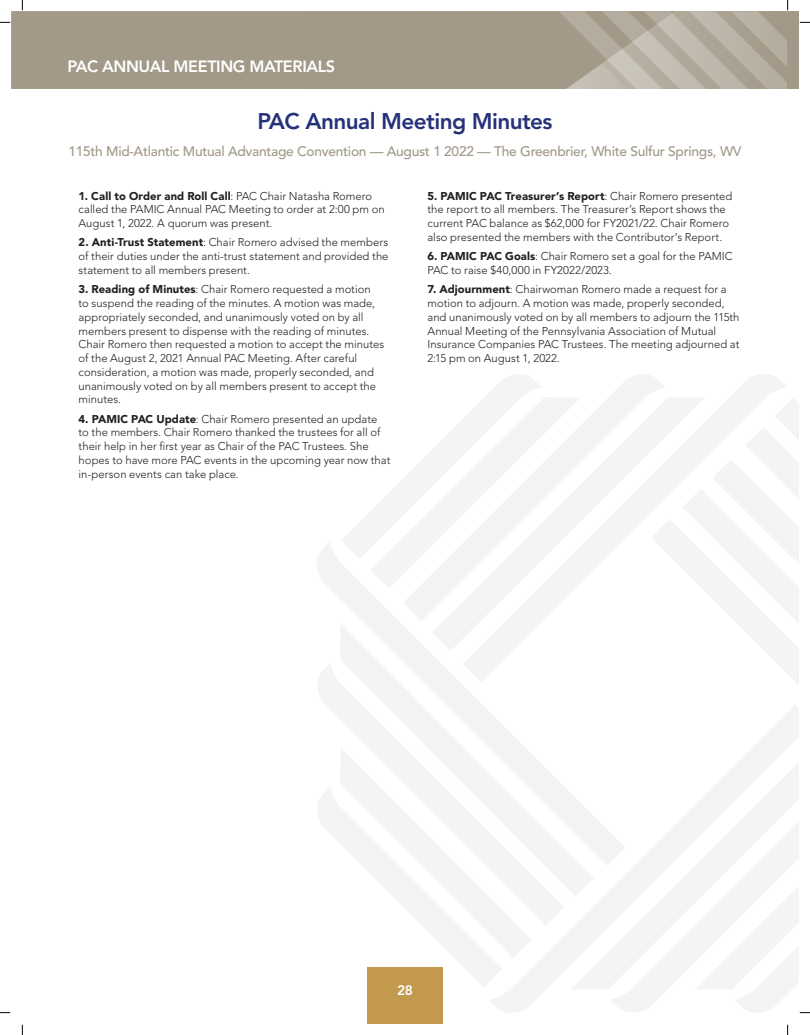
<style>
.page{position:relative;width:810px;height:1035px;background:#fff}
.page>*{position:absolute;margin:0;border:0;box-sizing:border-box;transform-origin:0 0}
.t1{font:800 22.5px "Avenir LT Std";letter-spacing:-.025em;color:#253279}
.t2{font:800 16.25px "Avenir LT Std";letter-spacing:-.025em;color:#fff}
.t3{font:500 13.75px "Avenir LT Std";letter-spacing:-.02em;color:#a29988}
.t4{font:800 13.75px "Avenir LT Std";color:#fff}
.Member_Companies_Website{font:300 11.25px/13.8px "Avenir LT Std";color:#231f20}
.s1{font-weight:900}
</style>
<div class="page">
<div style="left:11px;top:11px;width:538px;height:78px;background:#a29988"></div>
<div style="left:787px;top:11px;width:12px;height:78px;background:#a29988"></div>
<div style="left:367px;top:967px;width:76px;height:57px;background:#c2994d"></div>
<svg style="left:342px;top:513px;width:28px;height:28px"></svg>
<svg style="left:370px;top:480px;width:33px;height:61px;fill:#f3f4f6"></svg>
<svg style="left:403px;top:451px;width:29px;height:90px;fill:#f3f4f6"></svg>
<svg style="left:432px;top:421px;width:30px;height:120px;fill:#f3f4f6"></svg>
<svg style="left:462px;top:374px;width:324px;height:167px;fill:#f3f4f6"></svg>
<svg style="left:682px;top:397px;width:117px;height:122px"></svg>
<svg style="left:651px;top:519px;width:148px;height:166px"></svg>
<svg style="left:455px;top:958px;width:34px;height:29px"></svg>
<svg style="left:422px;top:925px;width:67px;height:33px;fill:#f3f4f6"></svg>
<svg style="left:393px;top:896px;width:96px;height:29px;fill:#f3f4f6"></svg>
<svg style="left:363px;top:866px;width:126px;height:30px;fill:#f3f4f6"></svg>
<svg style="left:317px;top:541px;width:305px;height:325px"></svg>
<svg style="left:489px;top:704px;width:310px;height:309px"></svg>
<svg style="left:694px;top:798px;width:116px;height:215px"></svg>
<svg style="left:549px;top:0;width:239px;height:89px;background:#bcb6aa"></svg>
<p class="t2" style="left:67px;top:57px;width:269px">PAC ANNUAL MEETING MATERIALS</p>
<p class="t1" style="left:257px;top:108px;width:297px">PAC Annual Meeting Minutes</p>
<p class="t3" style="left:68px;top:143px;width:675px">115th Mid-Atlantic Mutual Advantage Convention — August 1 2022 — The Greenbrier, White Sulfur Springs, WV</p>
<p class="Member_Companies_Website" style="left:79px;top:189px;width:307px"><span class="s1">1. Call to Order and Roll Call</span>: PAC Chair Natasha Romero called the PAMIC Annual PAC Meeting to order at 2:00 pm on<br>August 1, 2022. A quorum was present.</p>
<p class="Member_Companies_Website" style="left:79px;top:236px;width:311px;text-align:justify"><span class="s1">2. Anti-Trust Statement</span>: Chair Romero advised the members of their duties under the anti-trust statement and provided the statement to all members present.</p>
<p class="Member_Companies_Website" style="left:79px;top:282px;width:307px"><span class="s1">3. Reading of Minutes</span>: Chair Romero requested a motion<br>to suspend the reading of the minutes. A motion was made, appropriately seconded, and unanimously voted on by all members present to dispense with the reading of minutes.<br>Chair Romero then requested a motion to accept the minutes of the August 2, 2021 Annual PAC Meeting. After careful consideration, a motion was made, properly seconded, and unanimously voted on by all members present to accept the minutes.</p>
<p class="Member_Companies_Website" style="left:79px;top:412px;width:313px"><span class="s1">4. PAMIC PAC Update</span>: Chair Romero presented an update<br>to the members. Chair Romero thanked the trustees for all of their help in her first year as Chair of the PAC Trustees. She hopes to have more PAC events in the upcoming year now that in-person events can take place.</p>
<p class="Member_Companies_Website" style="left:427px;top:189px;width:306px"><span class="s1">5. PAMIC PAC Treasurer’s Report</span>: Chair Romero presented the report to all members. The Treasurer’s Report shows the current PAC balance as $62,000 for FY2021/22. Chair Romero also presented the members with the Contributor’s Report.</p>
<p class="Member_Companies_Website" style="left:427px;top:249px;width:307px"><span class="s1">6. PAMIC PAC Goals</span>: Chair Romero set a goal for the PAMIC<br>PAC to raise $40,000 in FY2022/2023.</p>
<p class="Member_Companies_Website" style="left:427px;top:282px;width:313px"><span class="s1">7. Adjournment</span>: Chairwoman Romero made a request for a motion to adjourn. A motion was made, properly seconded, and unanimously voted on by all members to adjourn the 115th Annual Meeting of the Pennsylvania Association of Mutual Insurance Companies PAC Trustees. The meeting adjourned at 2:15 pm on August 1, 2022.</p>
<p class="t4" style="left:397px;top:982px;width:17px">28</p>
</div>
